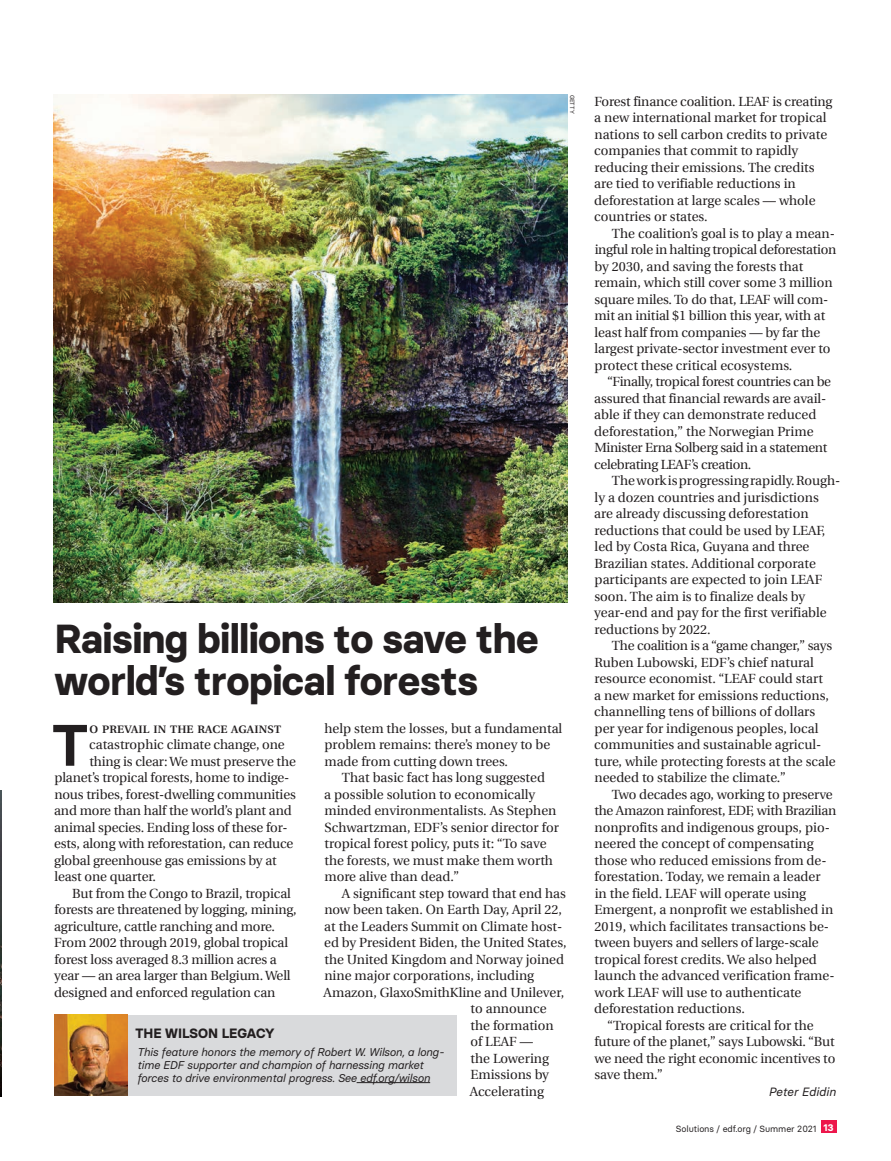
<style>
.page{position:relative;width:891px;height:1161px;background:#fff}
.page>*{position:absolute;margin:0;border:0;box-sizing:border-box;transform-origin:0 0}
.t1{font:600 58.35px "Basier Circle";color:#231f20;scale:1.05 1}
.t2{font:700 40.5px/42px "Basier Circle";letter-spacing:-.01em;color:#231f20}
.t3{font:700 13.5px "Basier Circle";color:#231f20}
.t4{font:13.35px/16.5px "Utopia";color:#231f20}
.t5{font:13.35px/16.5px "Utopia";letter-spacing:-.025em;color:#231f20}
.t6{font:13.35px "Utopia";letter-spacing:-.02em;color:#231f20}
.t7{font:italic 12px "Basier Circle";letter-spacing:-.005em;color:#231f20}
.t8{font:italic 11.25px/12.8px "Basier Circle";letter-spacing:-.02em;color:#231f20}
.t9{font:600 10.8px "Utopia";letter-spacing:.015em;color:#231f20;scale:1.05 1}
.t10{font:9px "Basier Circle";letter-spacing:-.01em;color:#231f20}
.t11{font:6px "Basier Circle";color:#231f20}
.s1{font-weight:700;font-size:9.6px;color:#fff}
</style>
<div class="page">
<img style="left:0;top:790px;width:1px;height:225px">
<div style="left:55px;top:1015px;width:402px;height:81px;background:#d9dadc"></div>
<hr style="left:357px;top:1082px;width:73px;height:1px;background:#231f20">
<img style="left:54px;top:1015px;width:73px;height:81px">
<img style="left:54px;top:94px;width:513px;height:508px">
<hr style="left:0;top:1015px;width:1px;height:81px;background:#231f20">
<div style="left:821px;top:1120px;width:15px;height:13px;background:#ed164b"></div>
<p class="t11" style="left:576px;top:94px;width:20px;rotate:90deg">GETTY</p>
<h2 class="t2" style="left:54px;top:618px;width:486px">Raising billions to save the world’s tropical forests</h2>
<p class="t4" style="left:324px;top:720px;width:239px">help stem the losses, but a fundamental problem remains: there’s money to be made from cutting down trees.</p>
<p class="t4" style="left:324px;top:770px;width:236px;text-indent:18px">That basic fact has long suggested<br>a possible solution to economically minded environmentalists. As Stephen Schwartzman, EDF’s senior director for tropical forest policy, puts it: “To save the forests, we must make them worth more alive than dead.”</p>
<p class="t4" style="left:342px;top:885px;width:226px">A significant step toward that end has</p>
<p class="t4" style="left:324px;top:902px;width:239px">now been taken. On Earth Day, April 22,</p>
<p class="t4" style="left:324px;top:918px;width:240px">at the Leaders Summit on Climate host-</p>
<p class="t4" style="left:324px;top:935px;width:244px">ed by President Biden, the United States,</p>
<p class="t4" style="left:324px;top:951px;width:241px">the United Kingdom and Norway joined</p>
<p class="t4" style="left:324px;top:968px;width:211px">nine major corporations, including</p>
<p class="t4" style="left:324px;top:984px;width:242px">Amazon, GlaxoSmithKline and Unilever,</p>
<p class="t4" style="left:471px;top:1001px;width:77px">to announce</p>
<p class="t4" style="left:471px;top:1017px;width:85px">the formation</p>
<p class="t4" style="left:470px;top:1034px;width:64px">of LEAF —</p>
<p class="t4" style="left:471px;top:1050px;width:80px">the Lowering</p>
<p class="t4" style="left:471px;top:1067px;width:80px">Emissions by</p>
<p class="t4" style="left:470px;top:1083px;width:76px">Accelerating</p>
<h1 class="t1" style="left:52px;top:709px;width:36px">T</h1>
<p class="t9" style="left:90px;top:723px;width:184px">O PREVAIL IN THE RACE AGAINST</p>
<p class="t4" style="left:89px;top:737px;width:197px">catastrophic climate change, one</p>
<p class="t4" style="left:89px;top:753px;width:208px">thing is clear: We must preserve the</p>
<p class="t4" style="left:54px;top:770px;width:237px">planet’s tropical forests, home to indige-</p>
<p class="t4" style="left:54px;top:786px;width:243px">nous tribes, forest-dwelling communities</p>
<p class="t4" style="left:54px;top:803px;width:239px">and more than half the world’s plant and</p>
<p class="t4" style="left:54px;top:819px;width:235px">animal species. Ending loss of these for-</p>
<p class="t4" style="left:54px;top:836px;width:241px">ests, along with reforestation, can reduce</p>
<p class="t4" style="left:54px;top:852px;width:224px">global greenhouse gas emissions by at</p>
<p class="t4" style="left:55px;top:869px;width:103px">least one quarter.</p>
<p class="t4" style="left:72px;top:885px;width:220px">But from the Congo to Brazil, tropical</p>
<p class="t4" style="left:54px;top:902px;width:244px">forests are threatened by logging, mining,</p>
<p class="t4" style="left:54px;top:918px;width:222px">agriculture, cattle ranching and more.</p>
<p class="t4" style="left:54px;top:935px;width:235px">From 2002 through 2019, global tropical</p>
<p class="t4" style="left:54px;top:951px;width:224px">forest loss averaged 8.3 million acres a</p>
<p class="t4" style="left:54px;top:968px;width:238px">year — an area larger than Belgium. Well</p>
<p class="t4" style="left:54px;top:984px;width:223px">designed and enforced regulation can</p>
<p class="t3" style="left:135px;top:1025px;width:141px">THE WILSON LEGACY</p>
<p class="t8" style="left:137px;top:1046px;width:308px">This feature honors the memory of Robert W. Wilson, a long&shy;time EDF supporter and champion of harnessing market forces to drive environmental progress. See edf.org/wilson</p>
<p class="t4" style="left:594px;top:93px;width:240px">Forest finance coalition. LEAF is creating a new international market for tropical nations to sell carbon credits to private companies that commit to rapidly reducing their emissions. The credits are tied to verifiable reductions in deforestation at large scales — whole countries or states.</p>
<p class="t4" style="left:594px;top:225px;width:243px;text-indent:17px">The coalition’s goal is to play a mean&shy;ingful role in halting tropical deforestation by 2030, and saving the forests that remain, which still cover some 3 million square miles. To do that, LEAF will com&shy;mit an initial $1 billion this year, with at least half from companies — by far the largest private-sector investment ever to protect these critical ecosystems.</p>
<p class="t5" style="left:594px;top:374px;width:238px;text-indent:13px">“Finally, tropical forest countries can be assured that financial rewards are avail&shy;able if they can demonstrate reduced deforestation,” the Norwegian Prime Minister Erna Solberg said in a statement celebrating LEAF’s creation.</p>
<p class="t4" style="left:594px;top:473px;width:248px;text-indent:18px">The work is progressing rapidly. Rough&shy;ly a dozen countries and jurisdictions are already discussing deforestation reductions that could be used by LEAF, led by Costa Rica, Guyana and three Brazilian states. Additional corporate participants are expected to join LEAF soon. The aim is to finalize deals by year-end and pay for the first verifiable reductions by 2022.</p>
<p class="t4" style="left:594px;top:638px;width:243px;text-indent:18px">The coalition is a “game changer,” says Ruben Lubowski, EDF’s chief natural resource economist. “LEAF could start<br>a new market for emissions reductions, channelling tens of billions of dollars per year for indigenous peoples, local communities and sustainable agricul&shy;ture, while protecting forests at the scale needed to stabilize the climate.”</p>
<p class="t4" style="left:612px;top:786px;width:222px">Two decades ago, working to preserve</p>
<p class="t6" style="left:595px;top:803px;width:243px">the Amazon rainforest, EDF, with Brazilian</p>
<p class="t4" style="left:594px;top:819px;width:237px">nonprofits and indigenous groups, pio-</p>
<p class="t4" style="left:594px;top:836px;width:221px">neered the concept of compensating</p>
<p class="t4" style="left:595px;top:852px;width:234px">those who reduced emissions from de-</p>
<p class="t4" style="left:595px;top:869px;width:228px">forestation. Today, we remain a leader</p>
<p class="t4" style="left:595px;top:885px;width:213px">in the field. LEAF will operate using</p>
<p class="t4" style="left:594px;top:902px;width:240px">Emergent, a nonprofit we established in</p>
<p class="t4" style="left:594px;top:918px;width:236px">2019, which facilitates transactions be-</p>
<p class="t4" style="left:595px;top:935px;width:226px">tween buyers and sellers of large-scale</p>
<p class="t4" style="left:595px;top:951px;width:224px">tropical forest credits. We also helped</p>
<p class="t4" style="left:595px;top:968px;width:241px">launch the advanced verification frame-</p>
<p class="t4" style="left:595px;top:984px;width:208px">work LEAF will use to authenticate</p>
<p class="t4" style="left:594px;top:1001px;width:152px">deforestation reductions.</p>
<p class="t4" style="left:607px;top:1017px;width:208px">“Tropical forests are critical for the</p>
<p class="t4" style="left:595px;top:1034px;width:242px">future of the planet,” says Lubowski. “But</p>
<p class="t4" style="left:595px;top:1050px;width:242px">we need the right economic incentives to</p>
<p class="t4" style="left:595px;top:1067px;width:70px">save them.”</p>
<p class="t7" style="left:768px;top:1084px;width:69px">Peter Edidin</p>
<p class="t10" style="left:676px;top:1123px;width:159px">Solutions / edf.org / Summer 2021 <span class="s1">13</span></p>
</div>
